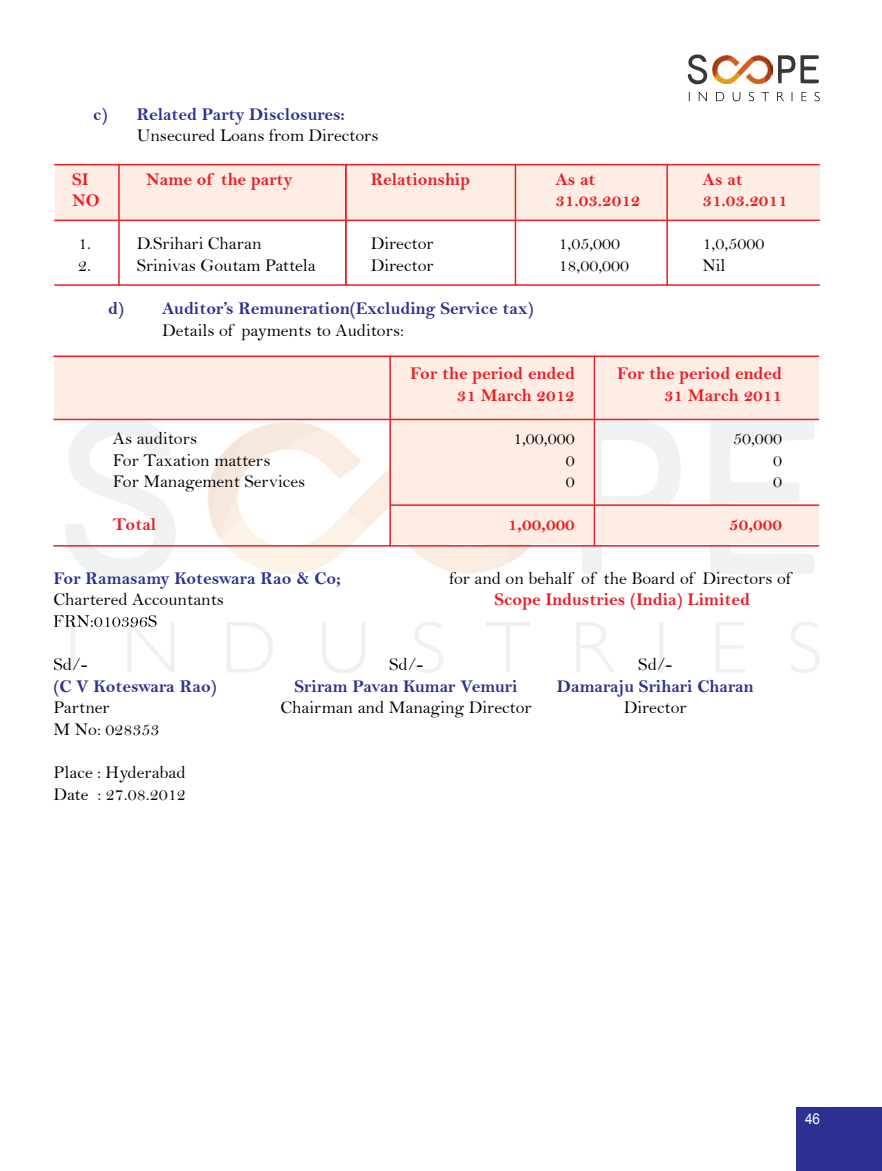
<style>
.page{position:relative;width:882px;height:1171px;background:#fff}
.page>*{position:absolute;margin:0;border:0;box-sizing:border-box;transform-origin:0 0}
.t1{font:18px/21.6px "Bell";color:#000}
.t2{font:18px "Bell MT Bold";color:#ed1d24}
.t3{font:18px "Bell MT Bold";color:#2e3092}
.t4{font:15px "Arial";color:#fff;scale:.9 1}
</style>
<div class="page">
<svg style="left:65px;top:420px;width:111px;height:160px"></svg>
<svg style="left:710px;top:420px;width:105px;height:154px"></svg>
<svg style="left:581px;top:420px;width:99px;height:154px"></svg>
<img style="left:208px;top:422px;width:341px;height:151px">
<svg style="left:688px;top:54px;width:19px;height:30px"></svg>
<svg style="left:778px;top:55px;width:41px;height:28px"></svg>
<img style="left:712px;top:56px;width:60px;height:27px">
<svg style="left:689px;top:92px;width:130px;height:9px"></svg>
<div style="left:796px;top:1107px;width:86px;height:63px;background:#2e3092"></div>
<div style="left:54px;top:357px;width:764px;height:61px;background:#feede5"></div>
<div style="left:390px;top:396px;width:204px;height:111px;background:#feede5"></div>
<div style="left:391px;top:505px;width:427px;height:39px;background:#feede5"></div>
<hr style="left:53px;top:418px;width:766px;height:2px;background:#ed1d24">
<hr style="left:53px;top:355px;width:766px;height:2px;background:#ed1d24">
<hr style="left:390px;top:504px;width:429px;height:2px;background:#ed1d24">
<hr style="left:53px;top:545px;width:766px;height:1px;background:#ed1d24">
<hr style="left:593px;top:355px;width:2px;height:191px;background:#ed1d24">
<hr style="left:389px;top:355px;width:2px;height:191px;background:#ed1d24">
<div style="left:55px;top:165px;width:764px;height:56px;background:#feede5"></div>
<hr style="left:54px;top:164px;width:766px;height:1px;background:#ed1d24">
<hr style="left:54px;top:219px;width:766px;height:2px;background:#ed1d24">
<hr style="left:54px;top:284px;width:766px;height:2px;background:#ed1d24">
<hr style="left:514px;top:164px;width:2px;height:122px;background:#ed1d24">
<hr style="left:666px;top:164px;width:2px;height:122px;background:#ed1d24">
<hr style="left:345px;top:164px;width:1px;height:122px;background:#ed1d24">
<hr style="left:118px;top:164px;width:2px;height:122px;background:#ed1d24">
<svg style="left:53px;top:615px;width:767px;height:58px"></svg>
<p class="t3" style="left:93px;top:103px;width:253px">c) Related Party Disclosures:</p>
<p class="t1" style="left:137px;top:125px;width:243px">Unsecured Loans from Directors</p>
<p class="t2" style="left:72px;top:168px;width:18px">SI</p>
<p class="t2" style="left:146px;top:168px;width:148px">Name of the party</p>
<p class="t2" style="left:371px;top:168px;width:101px">Relationship</p>
<p class="t2" style="left:555px;top:168px;width:42px">As at</p>
<p class="t2" style="left:702px;top:168px;width:42px">As at</p>
<p class="t2" style="left:72px;top:190px;width:29px">NO</p>
<p class="t2" style="left:555px;top:190px;width:87px">31.03.2012</p>
<p class="t2" style="left:702px;top:190px;width:87px">31.03.2011</p>
<p class="t1" style="left:78px;top:233px;width:14px">1.</p>
<p class="t1" style="left:137px;top:233px;width:126px">D.Srihari Charan</p>
<p class="t1" style="left:371px;top:233px;width:64px">Director</p>
<p class="t1" style="left:558px;top:233px;width:63px">1,05,000</p>
<p class="t1" style="left:702px;top:233px;width:63px">1,0,5000</p>
<p class="t1" style="left:78px;top:254px;width:14px">2.</p>
<p class="t1" style="left:137px;top:254px;width:181px">Srinivas Goutam Pattela</p>
<p class="t1" style="left:371px;top:254px;width:64px">Director</p>
<p class="t1" style="left:558px;top:254px;width:72px">18,00,000</p>
<p class="t1" style="left:702px;top:254px;width:25px">Nil</p>
<p class="t3" style="left:108px;top:298px;width:427px">d) Auditor’s Remuneration(Excluding Service tax)</p>
<p class="t1" style="left:162px;top:319px;width:243px">Details of payments to Auditors:</p>
<p class="t2" style="left:410px;top:363px;width:166px">For the period ended</p>
<p class="t2" style="left:617px;top:363px;width:166px">For the period ended</p>
<p class="t2" style="left:457px;top:384px;width:119px">31 March 2012</p>
<p class="t2" style="left:664px;top:384px;width:119px">31 March 2011</p>
<p class="t1" style="left:113px;top:427px;width:86px">As auditors</p>
<p class="t1" style="left:513px;top:427px;width:63px">1,00,000</p>
<p class="t1" style="left:733px;top:427px;width:50px">50,000</p>
<p class="t1" style="left:113px;top:449px;width:159px">For Taxation matters</p>
<p class="t1" style="left:566px;top:449px;width:10px">0</p>
<p class="t1" style="left:773px;top:449px;width:10px">0</p>
<p class="t1" style="left:113px;top:470px;width:194px">For Management Services</p>
<p class="t1" style="left:566px;top:470px;width:10px">0</p>
<p class="t1" style="left:773px;top:470px;width:10px">0</p>
<p class="t2" style="left:113px;top:514px;width:45px">Total</p>
<p class="t2" style="left:508px;top:514px;width:69px">1,00,000</p>
<p class="t2" style="left:729px;top:514px;width:54px">50,000</p>
<p class="t3" style="left:53px;top:567px;width:289px">For Ramasamy Koteswara Rao &amp; Co;</p>
<p class="t1" style="left:449px;top:567px;width:343px">for and on behalf of the Board of Directors of</p>
<p class="t1" style="left:53px;top:588px;width:172px">Chartered Accountants</p>
<p class="t2" style="left:494px;top:588px;width:257px">Scope Industries (India) Limited</p>
<p class="t1" style="left:53px;top:653px;width:35px">Sd/-</p>
<p class="t1" style="left:389px;top:653px;width:35px">Sd/-</p>
<p class="t1" style="left:638px;top:653px;width:35px">Sd/-</p>
<p class="t3" style="left:53px;top:675px;width:165px">(C V Koteswara Rao)</p>
<p class="t3" style="left:294px;top:675px;width:225px">Sriram Pavan Kumar Vemuri</p>
<p class="t3" style="left:557px;top:675px;width:198px">Damaraju Srihari Charan</p>
<p class="t1" style="left:53px;top:696px;width:58px">Partner</p>
<p class="t1" style="left:280px;top:696px;width:253px">Chairman and Managing Director</p>
<p class="t1" style="left:624px;top:696px;width:64px">Director</p>
<p class="t1" style="left:53px;top:718px;width:107px">M No: 028353</p>
<p class="t1" style="left:53px;top:761px;width:134px">Place : Hyderabad<br>Date : 27.08.2012</p>
<p class="t4" style="left:805px;top:1109px;width:18px">46</p>
</div>
